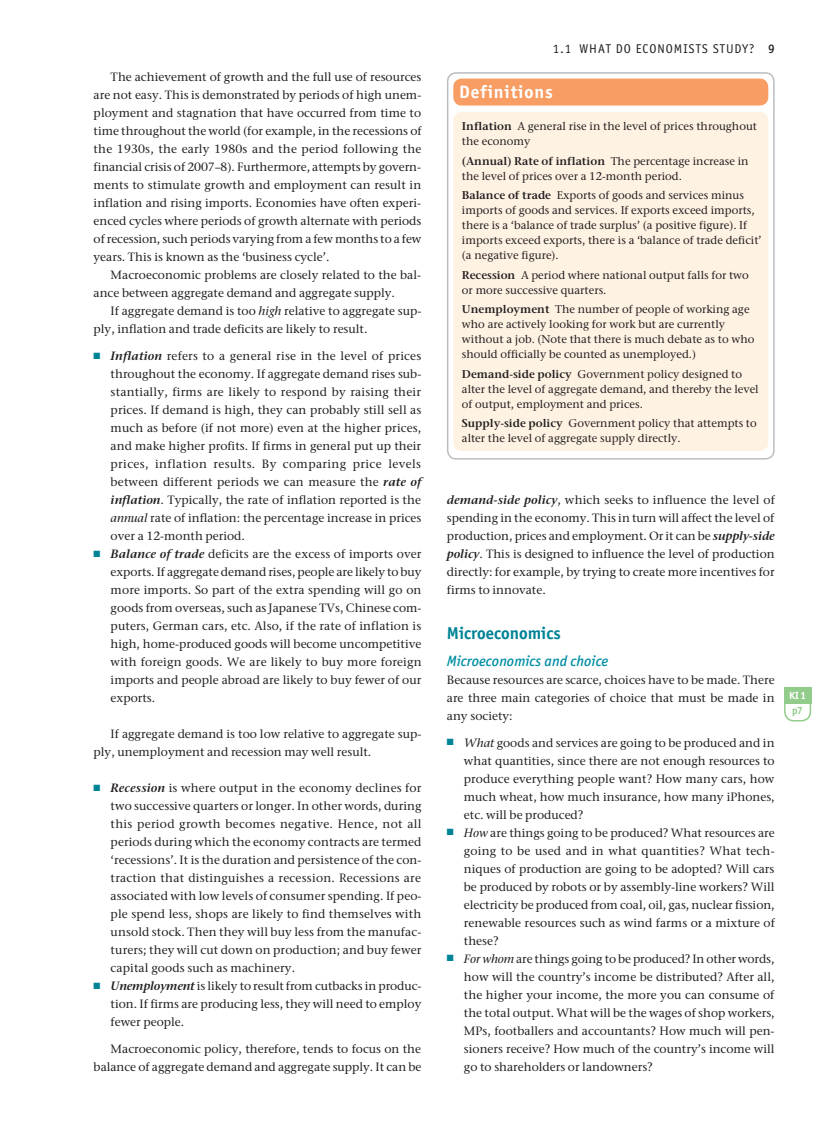
<style>
.page{position:relative;width:830px;height:1127px;background:#fff}
.page>*{position:absolute;margin:0;border:0;box-sizing:border-box;transform-origin:0 0}
.t1{font:700 18px "Officina Sans ITC Pro";letter-spacing:.05em;color:#fff}
.t2{font:700 17.25px "Officina Sans ITC Pro";color:#008396}
.t3{font:italic 500 15px "Officina Sans ITC Pro";color:#008ea4}
.t4{font:12.75px "Officina Sans ITC Pro";letter-spacing:.075em;color:#231f20}
.t5{font:500 12px/18px "Stone Serif ITC Pro";color:#231f20;text-align:justify}
.t6{font:500 11.25px/15px "Stone Serif ITC Pro";color:#231f20}
.t7{font:700 10.5px "Officina Sans ITC Pro";color:#fff}
.t8{font:700 10.5px "Officina Sans ITC Pro";color:#91cc8a}
.s1{font-style:italic}
.s2{color:#008396}
.s3{font-weight:600;font-style:italic}
.s4{font-weight:500}
.s5{font-weight:600}
</style>
<div class="page">
<div style="left:783px;top:689px;width:27px;height:32px;border:2px solid #91cc8a;border-radius:9px"></div>
<div style="left:783px;top:687px;width:27px;height:16px;background:#91cc8a"></div>
<div style="left:446px;top:72px;width:328px;height:387px;border:2px solid #bcbdc0;border-radius:9px"></div>
<div style="left:453px;top:79px;width:314px;height:27px;background:#f89e64;border-radius:9px"></div>
<div style="left:453px;top:112px;width:314px;height:339px;background:#fef2e3;border-radius:9px"></div>
<p class="t5" style="left:94px;top:68px;width:329px;text-indent:17px">The achievement of growth and the full use of resources are not easy. This is demonstrated by periods of high unem&shy;ployment and stagnation that have occurred from time to time throughout the world (for example, in the recessions of the 1930s, the early 1980s and the period following the financial crisis of 2007–8). Furthermore, attempts by govern&shy;ments to stimulate growth and employment can result in inflation and rising imports. Economies have often experi&shy;enced cycles where periods of growth alternate with periods of recession, such periods varying from a few months to a few years. This is known as the ‘business cycle’.</p>
<p class="t5" style="left:94px;top:266px;width:329px;text-indent:17px">Macroeconomic problems are closely related to the bal&shy;ance between aggregate demand and aggregate supply.</p>
<p class="t5" style="left:94px;top:302px;width:329px;text-indent:17px">If aggregate demand is too <span class="s1">high</span> relative to aggregate sup&shy;ply, inflation and trade deficits are likely to result.</p>
<p class="t5" style="left:111px;top:347px;width:312px;text-indent:-17px"><span class="s2">■</span> <span class="s3">Inflation</span> refers to a general rise in the level of prices throughout the economy. If aggregate demand rises sub&shy;stantially, firms are likely to respond by raising their prices. If demand is high, they can probably still sell as much as before (if not more) even at the higher prices, and make higher profits. If firms in general put up their prices, inflation results. By comparing price levels between different periods we can measure the <span class="s3">rate of inflation</span>. Typically, the rate of inflation reported is the <span class="s1">annual</span> rate of inflation: the percentage increase in prices over a 12-month period.</p>
<p class="t5" style="left:111px;top:545px;width:312px;text-indent:-17px"><span class="s2">■</span> <span class="s3">Balance of trade</span> deficits are the excess of imports over exports. If aggregate demand rises, people are likely to buy more imports. So part of the extra spending will go on goods from overseas, such as Japanese TVs, Chinese com&shy;puters, German cars, etc. Also, if the rate of inflation is high, home-produced goods will become uncompetitive with foreign goods. We are likely to buy more foreign imports and people abroad are likely to buy fewer of our exports.</p>
<p class="t5" style="left:94px;top:725px;width:329px;text-indent:17px">If aggregate demand is too low relative to aggregate sup&shy;ply, unemployment and recession may well result.</p>
<p class="t5" style="left:111px;top:779px;width:312px;text-indent:-17px"><span class="s2">■</span> <span class="s3">Recession</span> is where output in the economy declines for two successive quarters or longer. In other words, during this period growth becomes negative. Hence, not all periods during which the economy contracts are termed ‘recessions’. It is the duration and persistence of the con&shy;traction that distinguishes a recession. Recessions are associated with low levels of consumer spending. If peo&shy;ple spend less, shops are likely to find themselves with unsold stock. Then they will buy less from the manufac&shy;turers; they will cut down on production; and buy fewer capital goods such as machinery.</p>
<p class="t5" style="left:111px;top:977px;width:312px;text-indent:-17px"><span class="s2">■</span> <span class="s3">Unemployment</span> is likely to result from cutbacks in produc&shy;tion. If firms are producing less, they will need to employ fewer people.</p>
<p class="t5" style="left:94px;top:1040px;width:329px;text-align:right">Macroeconomic policy, therefore, tends to focus on the balance of aggregate demand and aggregate supply. It can be</p>
<p class="t4" style="left:552px;top:41px;width:223px">1.1 WHAT DO ECONOMISTS STUDY? <span class="s4">9</span></p>
<h1 class="t1" style="left:459px;top:80px;width:95px">Definitions</h1>
<p class="t6" style="left:461px;top:119px;width:296px"><span class="s5">Inflation</span> A general rise in the level of prices throughout the economy</p>
<p class="t6" style="left:461px;top:153px;width:288px"><span class="s5">(Annual) Rate of inflation</span> The percentage increase in the level of prices over a 12-month period.</p>
<p class="t6" style="left:461px;top:188px;width:301px"><span class="s5">Balance of trade</span> Exports of goods and services minus imports of goods and services. If exports exceed imports, there is a ‘balance of trade surplus’ (a positive figure). If imports exceed exports, there is a ‘balance of trade deficit’ (a negative figure).</p>
<p class="t6" style="left:461px;top:267px;width:288px"><span class="s5">Recession</span> A period where national output falls for two or more successive quarters.</p>
<p class="t6" style="left:461px;top:302px;width:294px"><span class="s5">Unemployment</span> The number of people of working age who are actively looking for work but are currently without a job. (Note that there is much debate as to who should officially be counted as unemployed.)</p>
<p class="t6" style="left:461px;top:366px;width:298px"><span class="s5">Demand-side policy</span> Government policy designed to alter the level of aggregate demand, and thereby the level of output, employment and prices.</p>
<p class="t6" style="left:461px;top:416px;width:296px"><span class="s5">Supply-side policy</span> Government policy that attempts to alter the level of aggregate supply directly.</p>
<p class="t5" style="left:446px;top:490px;width:329px"><span class="s3">demand-side policy</span>, which seeks to influence the level of spending in the economy. This in turn will affect the level of production, prices and employment. Or it can be <span class="s3">supply-side policy</span>. This is designed to influence the level of production directly: for example, by trying to create more incentives for firms to innovate.</p>
<h2 class="t2" style="left:446px;top:622px;width:115px">Microeconomics</h2>
<p class="t3" style="left:446px;top:651px;width:163px">Microeconomics and choice</p>
<p class="t5" style="left:446px;top:670px;width:329px">Because resources are scarce, choices have to be made. There are three main categories of choice that must be made in any society:</p>
<p class="t5" style="left:463px;top:733px;width:312px;text-indent:-17px"><span class="s2">■</span> <span class="s1">What</span> goods and services are going to be produced and in what quantities, since there are not enough resources to produce everything people want? How many cars, how much wheat, how much insurance, how many iPhones, etc. will be produced?</p>
<p class="t5" style="left:463px;top:823px;width:312px;text-indent:-17px"><span class="s2">■</span> <span class="s1">How</span> are things going to be produced? What resources are going to be used and in what quantities? What tech&shy;niques of production are going to be adopted? Will cars be produced by robots or by assembly-line workers? Will electricity be produced from coal, oil, gas, nuclear fission, renewable resources such as wind farms or a mixture of these?</p>
<p class="t5" style="left:463px;top:949px;width:312px;text-indent:-17px"><span class="s2">■</span> <span class="s1">For whom</span> are things going to be produced? In other words, how will the country’s income be distributed? After all, the higher your income, the more you can consume of the total output. What will be the wages of shop workers, MPs, footballers and accountants? How much will pen&shy;sioners receive? How much of the country’s income will go to shareholders or landowners?</p>
<p class="t7" style="left:788px;top:689px;width:19px">KI 1</p>
<p class="t8" style="left:792px;top:704px;width:12px">p7</p>
</div>
